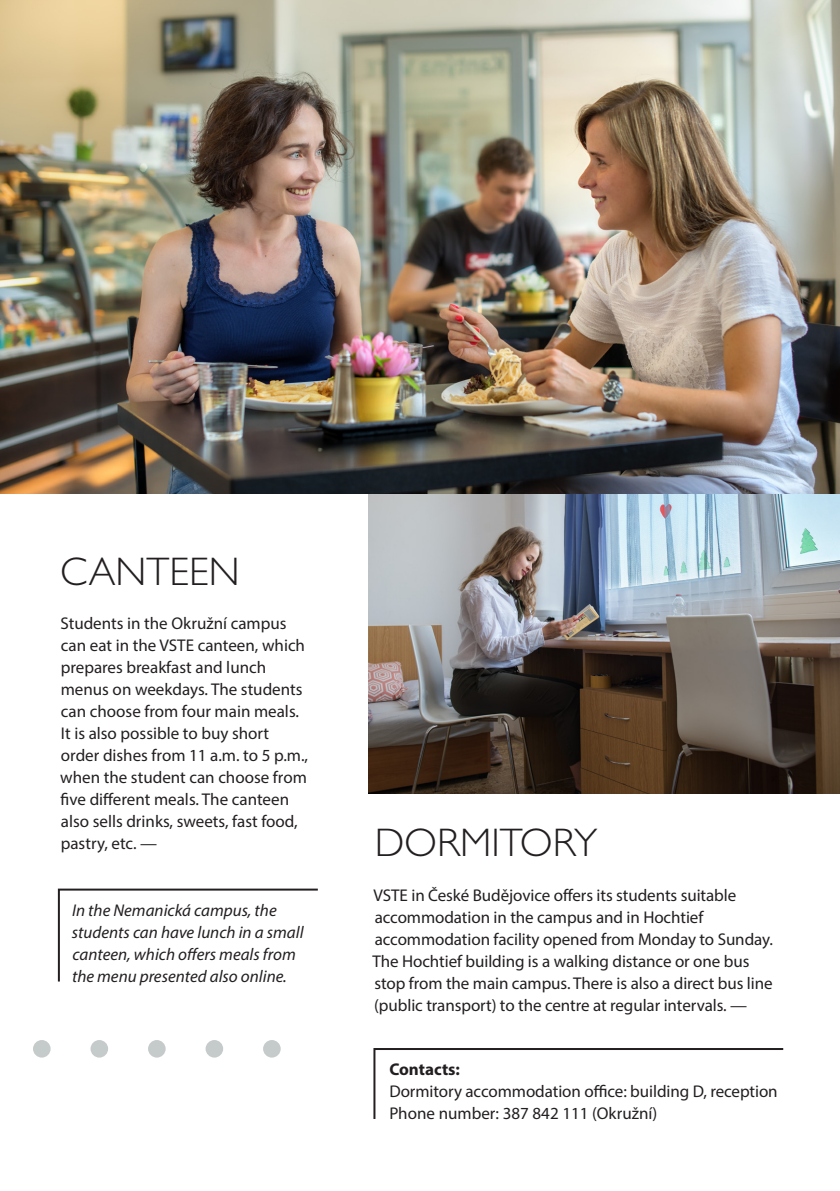
<style>
.page{position:relative;width:840px;height:1191px;background:#fff}
.page>*{position:absolute;margin:0;border:0;box-sizing:border-box;transform-origin:0 0}
.t1{font:300 72px "Gill Sans CE";color:#c5cacb}
.Nadpis{font:300 40px "Gill Sans CE";color:#231f20}
.t2{font:17px/22px "Myriad Pro";letter-spacing:-.005em;color:#231f20}
.t3{font:italic 17px/22px "Myriad Pro";color:#231f20}
.s1{font-weight:700}
</style>
<div class="page">
<img style="left:369px;top:493px;width:470px;height:301px">
<img style="left:0;top:0;width:839px;height:493px">
<svg style="left:373px;top:1048px;width:411px;height:71px"></svg>
<svg style="left:57px;top:888px;width:261px;height:94px"></svg>
<p class="Nadpis" style="left:60px;top:549px;width:181px">CANTEEN</p>
<p class="t2" style="left:60px;top:612px;width:249px">Students in the Okružní campus can eat in the VSTE canteen, which prepares breakfast and lunch menus on weekdays. The students can choose from four main meals.<br>It is also possible to buy short order dishes from 11 a.m. to 5 p.m., when the student can choose from five different meals. The canteen also sells drinks, sweets, fast food, pastry, etc. —</p>
<p class="t3" style="left:72px;top:898px;width:233px">In the Nemanická campus, the students can have lunch in a small canteen, which offers meals from the menu presented also online.</p>
<p class="t1" style="left:24px;top:1009px;width:267px">• • • • •</p>
<p class="Nadpis" style="left:374px;top:820px;width:224px">DORMITORY</p>
<p class="t2" style="left:372px;top:883px;width:401px">VSTE in České Budějovice offers its students suitable accommodation in the campus and in Hochtief accommodation facility opened from Monday to Sunday.<br>The Hochtief building is a walking distance or one bus stop from the main campus. There is also a direct bus line (public transport) to the centre at regular intervals. —</p>
<p class="t2" style="left:389px;top:1058px;width:389px"><span class="s1">Contacts:<br></span>Dormitory accommodation office: building D, reception</p>
<p class="t2" style="left:389px;top:1102px;width:269px">Phone number: 387 842 111 (Okružní)</p>
</div>
